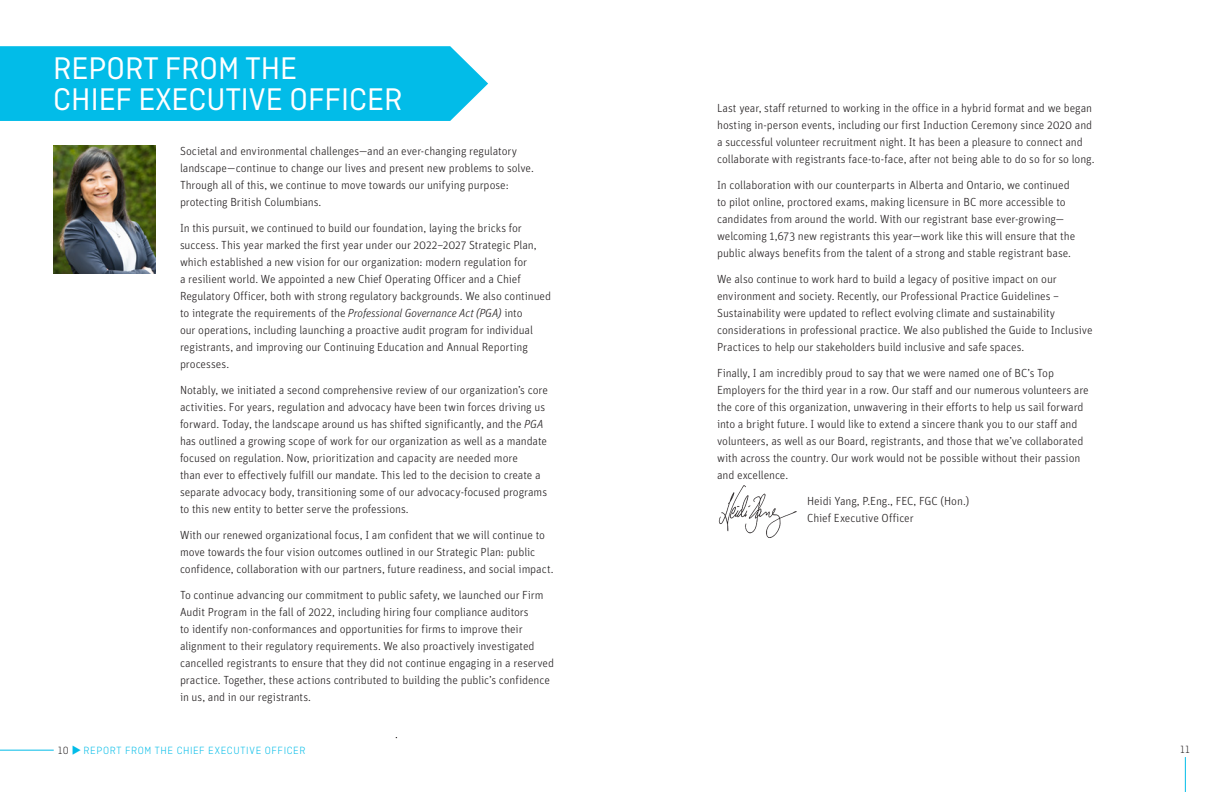
<style>
.page{position:relative;width:1224px;height:792px;background:#fff}
.page>*{position:absolute;margin:0;border:0;box-sizing:border-box;transform-origin:0 0}
.t1{font:33px/31px "Ciutadella";color:#fff}
.Intro_Report_Pages_11_75_pt{font:300 11.8px/17px "Unit OT";letter-spacing:-.005em;color:#231f20}
.F_Heading_total{font:300 11px "Ciutadella";letter-spacing:.055em;color:#02bce8}
.F_Heading_total-2{font:300 11px "Ciutadella";color:#231f20}
.s1{font-style:italic}
.s2{color:#231f20}
</style>
<div class="page">
<hr style="left:0;top:750px;width:54px;height:1px;background:#02bce8">
<div style="left:0;top:46px;width:488px;height:75px;background:#02bce8"></div>
<img style="left:53px;top:145px;width:102px;height:129px">
<hr style="left:1185px;top:757px;width:1px;height:35px;background:#02bce8">
<img style="left:718px;top:485px;width:79px;height:53px">
<h1 class="t1" style="left:53px;top:53px;width:351px">REPORT FROM THE<br>CHIEF EXECUTIVE OFFICER</h1>
<p class="Intro_Report_Pages_11_75_pt" style="left:180px;top:142px;width:355px">Societal and environmental challenges—and an ever-changing regulatory landscape—continue to change our lives and present new problems to solve.<br>Through all of this, we continue to move towards our unifying purpose: protecting British Columbians.</p>
<p class="Intro_Report_Pages_11_75_pt" style="left:180px;top:219px;width:373px">In this pursuit, we continued to build our foundation, laying the bricks for success. This year marked the first year under our 2022–2027 Strategic Plan, which established a new vision for our organization: modern regulation for<br>a resilient world. We appointed a new Chief Operating Officer and a Chief Regulatory Officer, both with strong regulatory backgrounds. We also continued to integrate the requirements of the <span class="s1">Professional Governance Act (PGA)</span> into<br>our operations, including launching a proactive audit program for individual registrants, and improving our Continuing Education and Annual Reporting processes.</p>
<p class="Intro_Report_Pages_11_75_pt" style="left:180px;top:381px;width:369px">Notably, we initiated a second comprehensive review of our organization’s core activities. For years, regulation and advocacy have been twin forces driving us forward. Today, the landscape around us has shifted significantly, and the <span class="s1">PGA </span>has outlined a growing scope of work for our organization as well as a mandate focused on regulation. Now, prioritization and capacity are needed more<br>than ever to effectively fulfill our mandate. This led to the decision to create a separate advocacy body, transitioning some of our advocacy-focused programs to this new entity to better serve the professions.</p>
<p class="Intro_Report_Pages_11_75_pt" style="left:180px;top:526px;width:375px">With our renewed organizational focus, I am confident that we will continue to move towards the four vision outcomes outlined in our Strategic Plan: public confidence, collaboration with our partners, future readiness, and social impact.</p>
<p class="Intro_Report_Pages_11_75_pt" style="left:180px;top:586px;width:376px">To continue advancing our commitment to public safety, we launched our Firm Audit Program in the fall of 2022, including hiring four compliance auditors<br>to identify non-conformances and opportunities for firms to improve their alignment to their regulatory requirements. We also proactively investigated cancelled registrants to ensure that they did not continue engaging in a reserved practice. Together, these actions contributed to building the public’s confidence in us, and in our registrants.</p>
<p class="F_Heading_total" style="left:58px;top:744px;width:249px"><span class="s2">10</span> ◆ REPORT FROM THE CHIEF EXECUTIVE OFFICER</p>
<p class="Intro_Report_Pages_11_75_pt" style="left:717px;top:99px;width:379px">Last year, staff returned to working in the office in a hybrid format and we began hosting in-person events, including our first Induction Ceremony since 2020 and a successful volunteer recruitment night. It has been a pleasure to connect and collaborate with registrants face-to-face, after not being able to do so for so long.</p>
<p class="Intro_Report_Pages_11_75_pt" style="left:717px;top:176px;width:360px">In collaboration with our counterparts in Alberta and Ontario, we continued to pilot online, proctored exams, making licensure in BC more accessible to candidates from around the world. With our registrant base ever-growing— welcoming 1,673 new registrants this year—work like this will ensure that the public always benefits from the talent of a strong and stable registrant base.</p>
<p class="Intro_Report_Pages_11_75_pt" style="left:717px;top:270px;width:377px">We also continue to work hard to build a legacy of positive impact on our environment and society. Recently, our Professional Practice Guidelines – Sustainability were updated to reflect evolving climate and sustainability considerations in professional practice. We also published the Guide to Inclusive Practices to help our stakeholders build inclusive and safe spaces.</p>
<p class="Intro_Report_Pages_11_75_pt" style="left:717px;top:364px;width:373px">Finally, I am incredibly proud to say that we were named one of BC’s Top Employers for the third year in a row. Our staff and our numerous volunteers are the core of this organization, unwavering in their efforts to help us sail forward into a bright future. I would like to extend a sincere thank you to our staff and volunteers, as well as our Board, registrants, and those that we’ve collaborated with across the country. Our work would not be possible without their passion and excellence.</p>
<p class="Intro_Report_Pages_11_75_pt" style="left:807px;top:492px;width:164px">Heidi Yang, P.Eng., FEC, FGC (Hon.)<br>Chief Executive Officer</p>
<p class="F_Heading_total-2" style="left:1181px;top:743px;width:11px">11</p>
</div>
